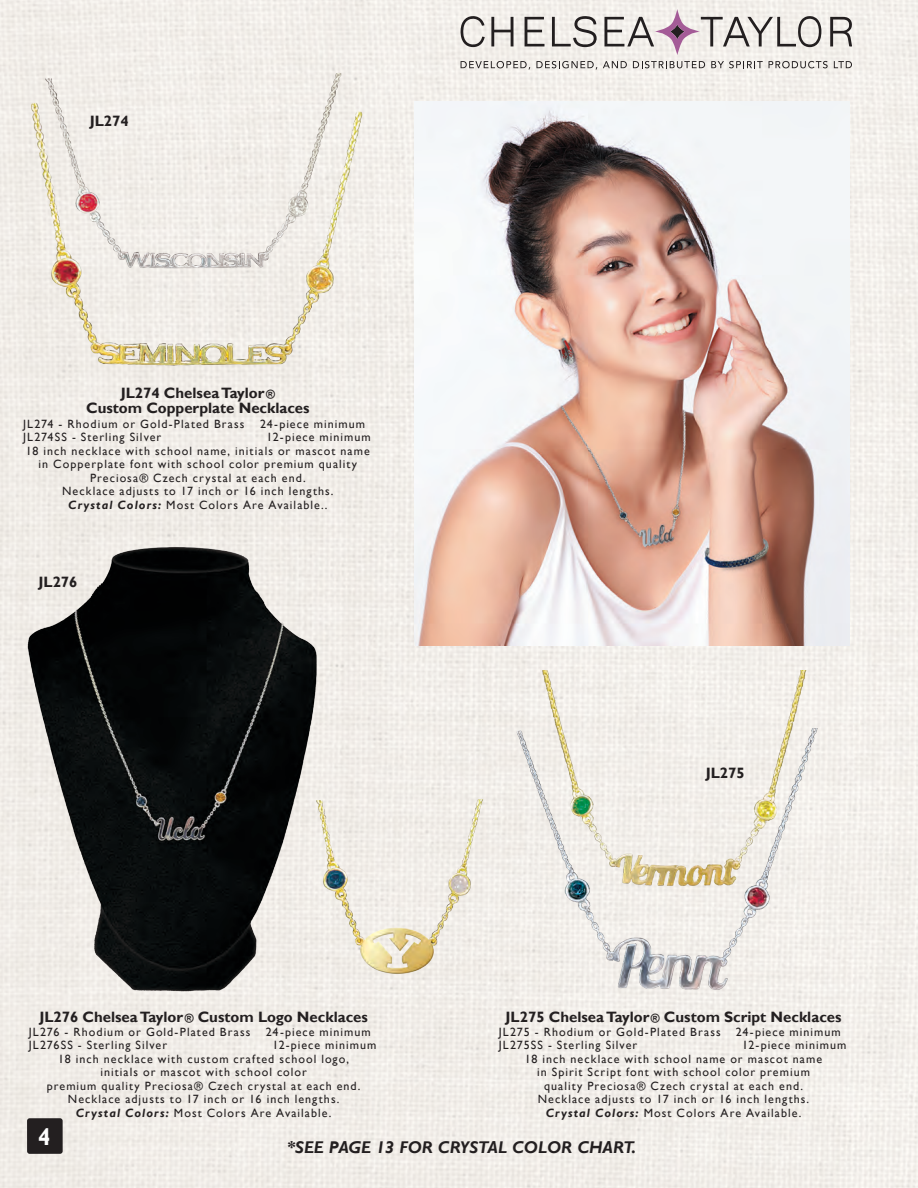
<style>
.page{position:relative;width:918px;height:1188px;background:#fff}
.page>*{position:absolute;margin:0;border:0;box-sizing:border-box;transform-origin:0 0}
.t1{font:700 24.45px "Gill Sans";color:#fff;scale:.9 1}
._1_text{font:italic 700 16.95px "Gill Sans";color:#231f20}
.t2{font:700 15px "Gill Sans";color:#231f20}
.t3{font:12px "Gill Sans";letter-spacing:.085em;color:#231f20}
.s1{font-size:12px}
.s2{font-weight:700;font-style:italic}
</style>
<div class="page">
<img style="left:0;top:0;width:918px;height:1188px">
<img style="left:22px;top:534px;width:299px;height:463px">
<svg style="left:830px;top:17px;width:22px;height:30px"></svg>
<svg style="left:491px;top:17px;width:22px;height:29px"></svg>
<svg style="left:525px;top:17px;width:20px;height:29px"></svg>
<svg style="left:460px;top:16px;width:25px;height:31px"></svg>
<svg style="left:552px;top:16px;width:45px;height:31px"></svg>
<svg style="left:604px;top:9px;width:217px;height:46px;background:#d3cdcc"></svg>
<svg style="left:461px;top:61px;width:69px;height:9px"></svg>
<svg style="left:536px;top:61px;width:61px;height:9px"></svg>
<svg style="left:603px;top:61px;width:24px;height:7px"></svg>
<svg style="left:633px;top:61px;width:72px;height:7px"></svg>
<svg style="left:711px;top:61px;width:52px;height:7px"></svg>
<svg style="left:769px;top:61px;width:59px;height:7px"></svg>
<svg style="left:834px;top:61px;width:18px;height:7px"></svg>
<img style="left:28px;top:103px;width:340px;height:267px">
<img style="left:45px;top:74px;width:306px;height:241px">
<img style="left:500px;top:728px;width:341px;height:268px">
<img style="left:518px;top:671px;width:305px;height:240px">
<img style="left:314px;top:796px;width:172px;height:183px">
<img style="left:414px;top:102px;width:435px;height:543px">
<div style="left:27px;top:1118px;width:36px;height:36px;background:#231f20;border-radius:3px"></div>
<p class="t2" style="left:90px;top:112px;width:41px">JL274</p>
<p class="t2" style="left:121px;top:384px;width:156px">JL274 Chelsea Taylor<span class="s1">®</span></p>
<p class="t2" style="left:86px;top:399px;width:225px">Custom Copperplate Necklaces</p>
<p class="t3" style="left:23px;top:417px;width:223px">JL274 - Rhodium or Gold-Plated Brass</p>
<p class="t3" style="left:23px;top:430px;width:140px">JL274SS - Sterling Silver</p>
<p class="t3" style="left:260px;top:417px;width:106px">24-piece minimum</p>
<p class="t3" style="left:267px;top:430px;width:106px">12-piece minimum</p>
<p class="t3" style="left:26px;top:444px;width:345px">18 inch necklace with school name, initials or mascot name</p>
<p class="t3" style="left:39px;top:457px;width:320px">in Copperplate font with school color premium quality</p>
<p class="t3" style="left:90px;top:471px;width:217px">Preciosa® Czech crystal at each end.</p>
<p class="t3" style="left:62px;top:484px;width:273px">Necklace adjusts to 17 inch or 16 inch lengths.</p>
<p class="t3" style="left:68px;top:498px;width:261px"><span class="s2">Crystal Colors:</span> Most Colors Are Available..</p>
<p class="t2" style="left:38px;top:573px;width:41px">JL276</p>
<p class="t2" style="left:706px;top:764px;width:41px">JL275</p>
<p class="t2" style="left:39px;top:1008px;width:330px">JL276 Chelsea Taylor<span class="s1">®</span> Custom Logo Necklaces</p>
<p class="t3" style="left:58px;top:1052px;width:292px">18 inch necklace with custom crafted school logo,</p>
<p class="t3" style="left:100px;top:1065px;width:208px">initials or mascot with school color</p>
<p class="t3" style="left:47px;top:1079px;width:315px">premium quality Preciosa® Czech crystal at each end.</p>
<p class="t3" style="left:68px;top:1092px;width:273px">Necklace adjusts to 17 inch or 16 inch lengths.</p>
<p class="t3" style="left:76px;top:1106px;width:257px"><span class="s2">Crystal Colors:</span> Most Colors Are Available.</p>
<p class="t3" style="left:29px;top:1025px;width:223px">JL276 - Rhodium or Gold-Plated Brass</p>
<p class="t3" style="left:29px;top:1038px;width:140px">JL276SS - Sterling Silver</p>
<p class="t3" style="left:266px;top:1025px;width:106px">24-piece minimum</p>
<p class="t3" style="left:272px;top:1038px;width:106px">12-piece minimum</p>
<p class="t2" style="left:506px;top:1008px;width:337px">JL275 Chelsea Taylor<span class="s1">®</span> Custom Script Necklaces</p>
<p class="t3" style="left:525px;top:1052px;width:299px">18 inch necklace with school name or mascot name</p>
<p class="t3" style="left:537px;top:1065px;width:274px">in Spirit Script font with school color premium</p>
<p class="t3" style="left:544px;top:1079px;width:260px">quality Preciosa® Czech crystal at each end.</p>
<p class="t3" style="left:538px;top:1092px;width:273px">Necklace adjusts to 17 inch or 16 inch lengths.</p>
<p class="t3" style="left:546px;top:1106px;width:257px"><span class="s2">Crystal Colors:</span> Most Colors Are Available.</p>
<p class="t3" style="left:499px;top:1025px;width:223px">JL275 - Rhodium or Gold-Plated Brass</p>
<p class="t3" style="left:499px;top:1038px;width:140px">JL275SS - Sterling Silver</p>
<p class="t3" style="left:736px;top:1025px;width:106px">24-piece minimum</p>
<p class="t3" style="left:742px;top:1038px;width:106px">12-piece minimum</p>
<h1 class="t1" style="left:38px;top:1122px;width:15px">4</h1>
<p class="_1_text" style="left:287px;top:1137px;width:351px">*SEE PAGE 13 FOR CRYSTAL COLOR CHART.</p>
</div>
